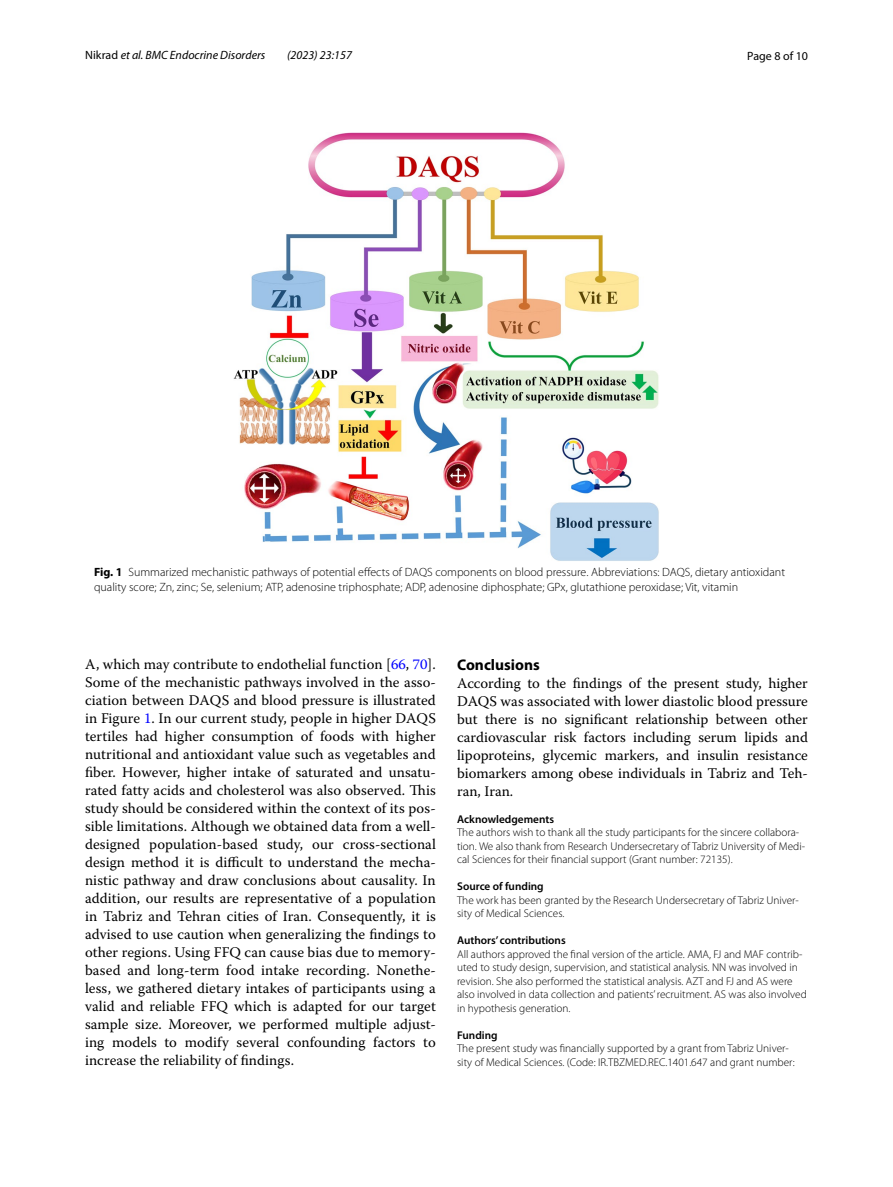
<style>
.page{position:relative;width:893px;height:1187px;background:#fff}
.page>*{position:absolute;margin:0;border:0;box-sizing:border-box;transform-origin:0 0}
.t1{font:700 15.45px "Myriad Pro";color:#000}
.t2{font:14.7px/18px "Warnock Pro";color:#000;text-align:justify}
.t3{font:300 12px/15px "Myriad Pro";color:#000}
.t4{font:italic 12px "Myriad Pro";color:#000}
.t5{font:12px "Myriad Pro";color:#000}
.t6{font:300 11.25px/13.5px "Myriad Pro";color:#000}
.t7{font:600 11.25px "Myriad Pro";color:#000}
.s1{font-style:normal}
.s2{font-weight:700}
.s3{color:#00f}
</style>
<div class="page">
<img style="left:234px;top:133px;width:425px;height:428px">
<p class="t4" style="left:85px;top:48px;width:182px"><span class="s1">Nikrad</span> et al. BMC Endocrine Disorders</p>
<p class="t4" style="left:287px;top:48px;width:66px">(2023) 23:157</p>
<p class="t5" style="left:747px;top:48px;width:62px">Page 8 of 10</p>
<p class="t3" style="left:94px;top:565px;width:692px"><span class="s2">Fig. 1</span> Summarized mechanistic pathways of potential effects of DAQS components on blood pressure. Abbreviations: DAQS, dietary antioxidant quality score; Zn, zinc; Se, selenium; ATP, adenosine triphosphate; ADP, adenosine diphosphate; GPx, glutathione peroxidase; Vit, vitamin</p>
<p class="t2" style="left:85px;top:654px;width:352px">A, which may contribute to endothelial function [<span class="s3">66</span>, <span class="s3">70</span>].<br>Some of the mechanistic pathways involved in the asso&shy;ciation between DAQS and blood pressure is illustrated in Figure <span class="s3">1</span>. In our current study, people in higher DAQS tertiles had higher consumption of foods with higher nutritional and antioxidant value such as vegetables and fiber. However, higher intake of saturated and unsatu&shy;rated fatty acids and cholesterol was also observed. This study should be considered within the context of its pos&shy;sible limitations. Although we obtained data from a well&shy;designed population-based study, our cross-sectional design method it is difficult to understand the mecha&shy;nistic pathway and draw conclusions about causality. In addition, our results are representative of a population in Tabriz and Tehran cities of Iran. Consequently, it is advised to use caution when generalizing the findings to other regions. Using FFQ can cause bias due to memory&shy;based and long-term food intake recording. Nonethe&shy;less, we gathered dietary intakes of participants using a valid and reliable FFQ which is adapted for our target sample size. Moreover, we performed multiple adjust&shy;ing models to modify several confounding factors to increase the reliability of findings.</p>
<p class="t1" style="left:457px;top:654px;width:84px">Conclusions</p>
<p class="t2" style="left:457px;top:673px;width:352px">According to the findings of the present study, higher DAQS was associated with lower diastolic blood pressure but there is no significant relationship between other cardiovascular risk factors including serum lipids and lipoproteins, glycemic markers, and insulin resistance biomarkers among obese individuals in Tabriz and Teh&shy;ran, Iran.</p>
<p class="t7" style="left:457px;top:811px;width:98px">Acknowledgements</p>
<p class="t6" style="left:457px;top:825px;width:349px">The authors wish to thank all the study participants for the sincere collabora&shy;tion. We also thank from Research Undersecretary of Tabriz University of Medi&shy;cal Sciences for their financial support (Grant number: 72135).</p>
<p class="t7" style="left:457px;top:879px;width:88px">Source of funding</p>
<p class="t6" style="left:457px;top:893px;width:343px">The work has been granted by the Research Undersecretary of Tabriz Univer&shy;sity of Medical Sciences.</p>
<p class="t7" style="left:457px;top:933px;width:110px">Authors’ contributions</p>
<p class="t6" style="left:457px;top:947px;width:351px">All authors approved the final version of the article. AMA, FJ and MAF contrib&shy;uted to study design, supervision, and statistical analysis. NN was involved in revision. She also performed the statistical analysis. AZT and FJ and AS were also involved in data collection and patients’ recruitment. AS was also involved in hypothesis generation.</p>
<p class="t7" style="left:457px;top:1027px;width:42px">Funding</p>
<p class="t6" style="left:457px;top:1041px;width:339px">The present study was financially supported by a grant from Tabriz Univer&shy;sity of Medical Sciences. (Code: IR.TBZMED.REC.1401.647 and grant number:</p>
</div>
